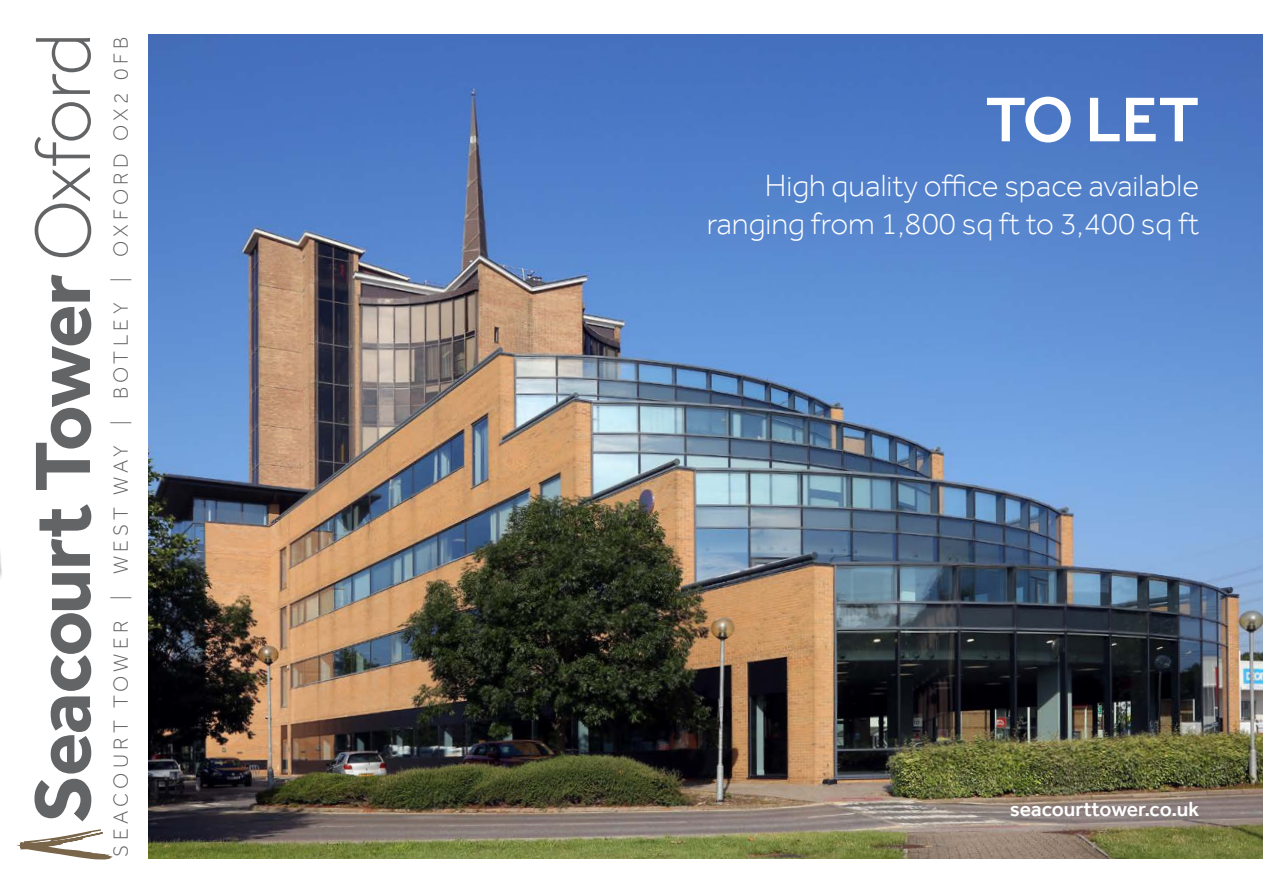
<style>
.page{position:relative;width:1263px;height:893px;background:#fff}
.page>*{position:absolute;margin:0;border:0;box-sizing:border-box;transform-origin:0 0}
.t1{font:700 81px "Effra";letter-spacing:-.015em;color:#636466}
.t2{font:500 65.25px "Effra";color:#fff}
.t3{font:300 31.5px/37.8px "Effra";color:#fff;text-align:right}
.t4{font:300 21px "Effra";letter-spacing:.21em;color:#636466}
.t5{font:500 21px "Effra";color:#fff}
.s1{font-weight:300}
</style>
<div class="page">
<img style="left:149px;top:34px;width:1114px;height:825px">
<hr style="left:0;top:495px;width:3px;height:150px;background:#000;opacity:.5">
<svg style="left:16px;top:829px;width:97px;height:31px"></svg>
<h1 class="t1" style="left:15px;top:823px;width:792px;rotate:-90deg">Seacourt Tower <span class="s1">Oxford</span></h1>
<p class="t4" style="left:108px;top:856px;width:822px;rotate:-90deg">SEACOURT TOWER | WEST WAY | BOTLEY | OXFORD OX2 0FB</p>
<h2 class="t2" style="left:985px;top:81px;width:215px">TO LET</h2>
<p class="t3" style="left:707px;top:166px;width:494px">High quality office space available ranging from 1,800 sq ft to 3,400 sq ft</p>
<p class="t5" style="left:1010px;top:797px;width:191px">seacourttower.co.uk</p>
</div>
